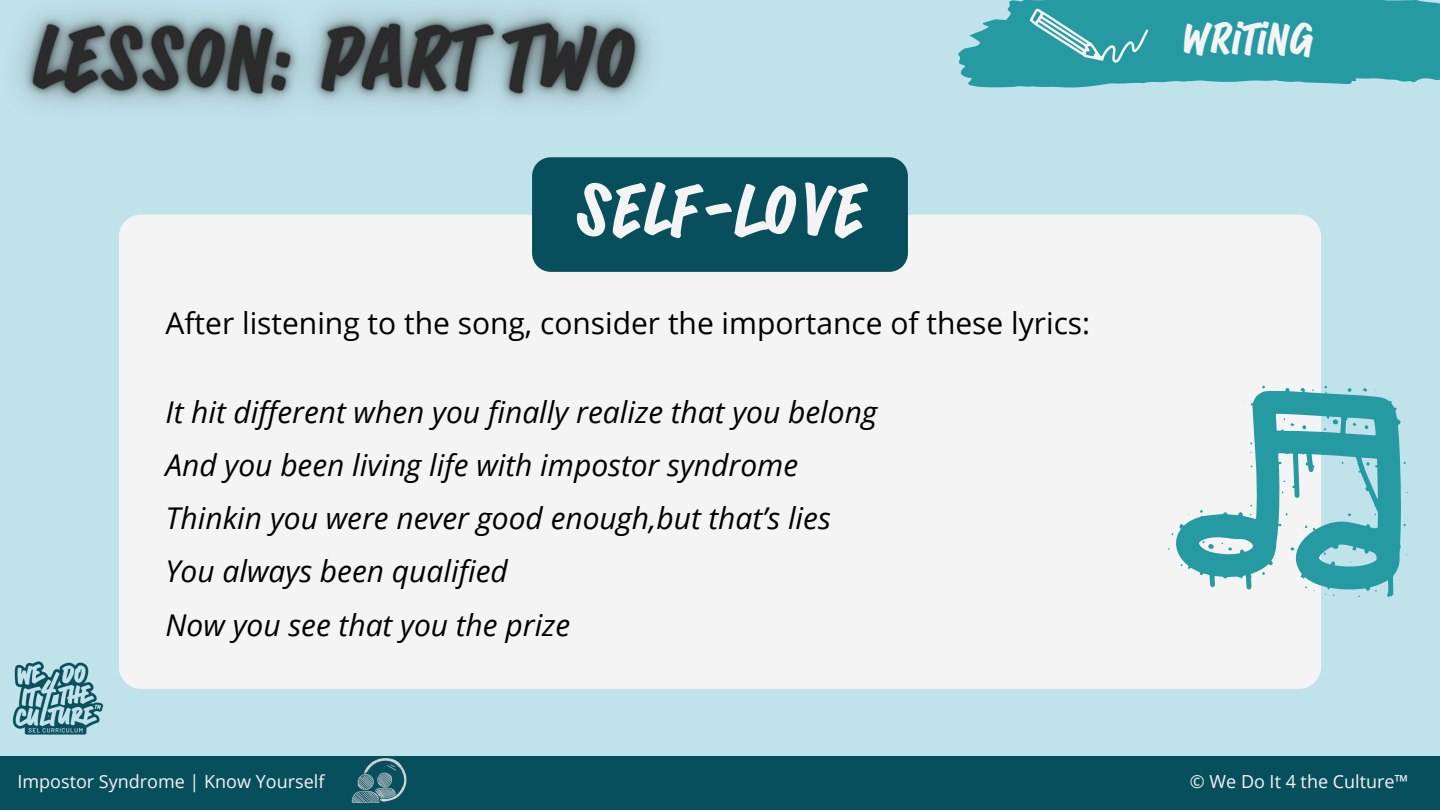
<style>
.page{position:relative;width:1440px;height:810px;background:#c0e2ea}
.page>*{position:absolute;margin:0;border:0;box-sizing:border-box;transform-origin:0 0}
.t1{font:700 60px "Sandwich Marker Pro";color:#f4f4f4}
.t2{font:700 36px "Sandwich Marker Pro";color:#f4f4f4}
.t3{font:italic 30px/53.2px "Open Sans";color:#000}
.t4{font:30px "Open Sans";color:#000}
.t5{font:18px "Open Sans";color:#f4f4f4}
</style>
<div class="page">
<div style="left:119px;top:215px;width:1202px;height:474px;background:#f4f4f4;border-radius:22px"></div>
<svg style="left:958px;top:0;width:482px;height:88px;background:#39a3ab"></svg>
<svg style="left:1026px;top:0;width:128px;height:88px;background:#3da4ab"></svg>
<div style="left:532px;top:157px;width:376px;height:115px;background:#084f5d"></div>
<div style="left:0;top:756px;width:1440px;height:54px;background:#084f5d"></div>
<img style="left:12px;top:661px;width:92px;height:74px">
<img style="left:351px;top:759px;width:56px;height:44px">
<svg style="left:1176px;top:388px;width:225px;height:209px"></svg>
<svg style="left:1348px;top:388px;width:3px;height:4px"></svg>
<svg style="left:1363px;top:388px;width:4px;height:4px"></svg>
<svg style="left:1290px;top:547px;width:5px;height:4px"></svg>
<svg style="left:1332px;top:419px;width:6px;height:6px"></svg>
<svg style="left:1302px;top:425px;width:4px;height:4px"></svg>
<svg style="left:1284px;top:418px;width:10px;height:8px"></svg>
<svg style="left:1202px;top:541px;width:12px;height:8px"></svg>
<svg style="left:1222px;top:543px;width:10px;height:8px"></svg>
<svg style="left:1365px;top:425px;width:3px;height:4px"></svg>
<svg style="left:1353px;top:423px;width:4px;height:3px"></svg>
<svg style="left:1366px;top:462px;width:4px;height:4px"></svg>
<img style="left:18px;top:9px;width:677px;height:160px">
<p class="t1" style="left:575px;top:175px;width:291px">SELF-LOVE</p>
<p class="t4" style="left:166px;top:302px;width:926px">After listening to the song, consider the importance of these lyrics:</p>
<p class="t3" style="left:166px;top:384px;width:713px">It hit different when you finally realize that you belong And you been living life with impostor syndrome Thinkin you were never good enough,but that’s lies You always been qualified</p>
<p class="t3" style="left:166px;top:597px;width:406px">Now you see that you the prize</p>
<h2 class="t2" style="left:1181px;top:18px;width:134px">WRITING</h2>
<h4 class="t5" style="left:17px;top:768px;width:308px">Impostor Syndrome | Know Yourself</h4>
<h4 class="t5" style="left:1190px;top:768px;width:220px">© We Do It 4 the Culture™</h4>
</div>
